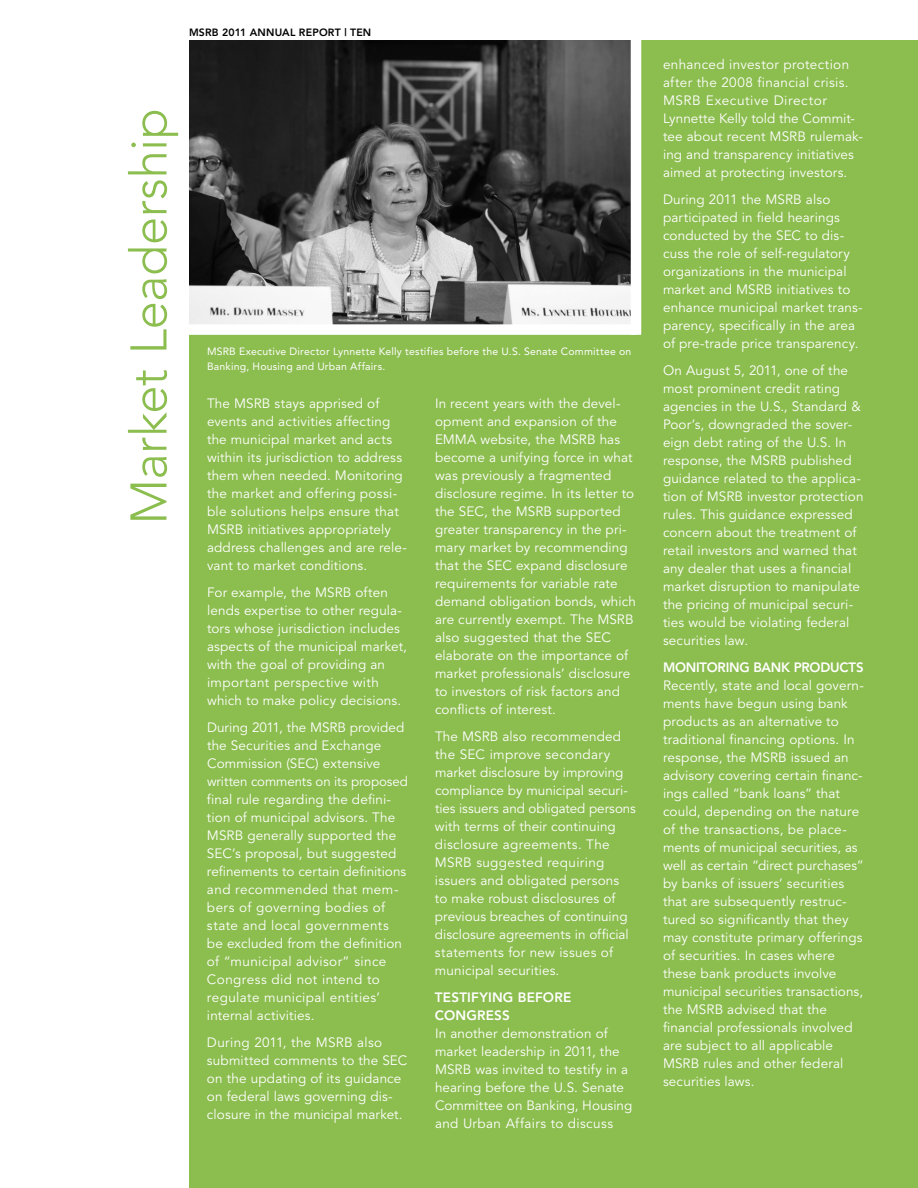
<style>
.page{position:relative;width:918px;height:1188px;background:#fff}
.page>*{position:absolute;margin:0;border:0;box-sizing:border-box;transform-origin:0 0}
.t1{font:300 51px "Avenir";letter-spacing:-.01em;color:#8cbd4f}
.t2{font:13.5px/18px "Avenir";letter-spacing:.01em;color:#fff}
.t3{font:800 13.5px/18px "Avenir";letter-spacing:.01em;color:#fff}
.t4{font:800 13.5px "Avenir";letter-spacing:-.015em;color:#fff}
.t5{font:10.5px/15px "Avenir";letter-spacing:.02em;color:#fff}
.t6{font:800 10.5px "Avenir";letter-spacing:.02em;color:#000}
</style>
<div class="page">
<div style="left:189px;top:40px;width:729px;height:1148px;background:#8cbd4f"></div>
<img style="left:189px;top:40px;width:442px;height:284px">
<div style="left:189px;top:324px;width:447px;height:11px;background:#fff"></div>
<div style="left:631px;top:36px;width:10px;height:299px;background:#fff"></div>
<p class="t6" style="left:189px;top:26px;width:70px">MSRB 2011 ANNUAL</p>
<p class="t6" style="left:299px;top:26px;width:74px">REPORT | TEN</p>
<h1 class="t1" style="left:119px;top:524px;width:418px;rotate:-90deg">Market Leadership</h1>
<p class="t5" style="left:207px;top:344px;width:426px">MSRB Executive Director Lynnette Kelly testifies before the U.S. Senate Committee on<br>Banking, Housing and Urban Affairs.</p>
<p class="t2" style="left:207px;top:395px;width:202px">The MSRB stays apprised of events and activities affecting the municipal market and acts within its jurisdiction to address them when needed. Monitoring the market and offering possi&shy;ble solutions helps ensure that<br>MSRB initiatives appropriately address challenges and are rele&shy;vant to market conditions.</p>
<p class="t2" style="left:207px;top:584px;width:202px">For example, the MSRB often lends expertise to other regula&shy;tors whose jurisdiction includes aspects of the municipal market, with the goal of providing an important perspective with which to make policy decisions.</p>
<p class="t2" style="left:207px;top:719px;width:202px">During 2011, the MSRB provided the Securities and Exchange<br>Commission (SEC) extensive written comments on its proposed final rule regarding the defini&shy;tion of municipal advisors. The<br>MSRB generally supported the<br>SEC’s proposal, but suggested refinements to certain definitions and recommended that mem&shy;bers of governing bodies of state and local governments be excluded from the definition of “municipal advisor” since<br>Congress did not intend to regulate municipal entities’ internal activities.</p>
<p class="t2" style="left:207px;top:1034px;width:202px">During 2011, the MSRB also submitted comments to the SEC on the updating of its guidance on federal laws governing dis&shy;closure in the municipal market.</p>
<p class="t2" style="left:435px;top:395px;width:202px">In recent years with the devel&shy;opment and expansion of the<br>EMMA website, the MSRB has become a unifying force in what was previously a fragmented disclosure regime. In its letter to the SEC, the MSRB supported greater transparency in the pri&shy;mary market by recommending that the SEC expand disclosure requirements for variable rate demand obligation bonds, which are currently exempt. The MSRB also suggested that the SEC elaborate on the importance of market professionals’ disclosure to investors of risk factors and conflicts of interest.</p>
<p class="t2" style="left:435px;top:728px;width:202px">The MSRB also recommended the SEC improve secondary market disclosure by improving compliance by municipal securi&shy;ties issuers and obligated persons with terms of their continuing disclosure agreements. The<br>MSRB suggested requiring issuers and obligated persons<br>to make robust disclosures of previous breaches of continuing disclosure agreements in official statements for new issues of municipal securities.</p>
<p class="t3" style="left:435px;top:988px;width:138px">TESTIFYING BEFORE<br>CONGRESS</p>
<p class="t2" style="left:435px;top:1025px;width:199px">In another demonstration of market leadership in 2011, the<br>MSRB was invited to testify in a hearing before the U.S. Senate<br>Committee on Banking, Housing and Urban Affairs to discuss</p>
<p class="t2" style="left:663px;top:55px;width:201px">enhanced investor protection after the 2008 financial crisis.<br>MSRB Executive Director<br>Lynnette Kelly told the Commit&shy;tee about recent MSRB rulemak&shy;ing and transparency initiatives aimed at protecting investors.</p>
<p class="t2" style="left:663px;top:191px;width:201px">During 2011 the MSRB also participated in field hearings conducted by the SEC to dis&shy;cuss the role of self-regulatory organizations in the municipal market and MSRB initiatives to enhance municipal market trans&shy;parency, specifically in the area of pre-trade price transparency.</p>
<p class="t2" style="left:663px;top:361px;width:202px">On August 5, 2011, one of the most prominent credit rating agencies in the U.S., Standard &amp;<br>Poor’s, downgraded the sover&shy;eign debt rating of the U.S. In response, the MSRB published guidance related to the applica&shy;tion of MSRB investor protection rules. This guidance expressed concern about the treatment of retail investors and warned that any dealer that uses a financial market disruption to manipulate the pricing of municipal securi&shy;ties would be violating federal securities law.</p>
<p class="t4" style="left:663px;top:659px;width:200px">MONITORING BANK PRODUCTS</p>
<p class="t2" style="left:663px;top:677px;width:203px">Recently, state and local govern&shy;ments have begun using bank products as an alternative to traditional financing options. In response, the MSRB issued an advisory covering certain financ&shy;ings called “bank loans” that could, depending on the nature of the transactions, be place&shy;ments of municipal securities, as well as certain “direct purchases” by banks of issuers’ securities that are subsequently restruc&shy;tured so significantly that they may constitute primary offerings of securities. In cases where these bank products involve municipal securities transactions, the MSRB advised that the financial professionals involved are subject to all applicable<br>MSRB rules and other federal securities laws.</p>
</div>
